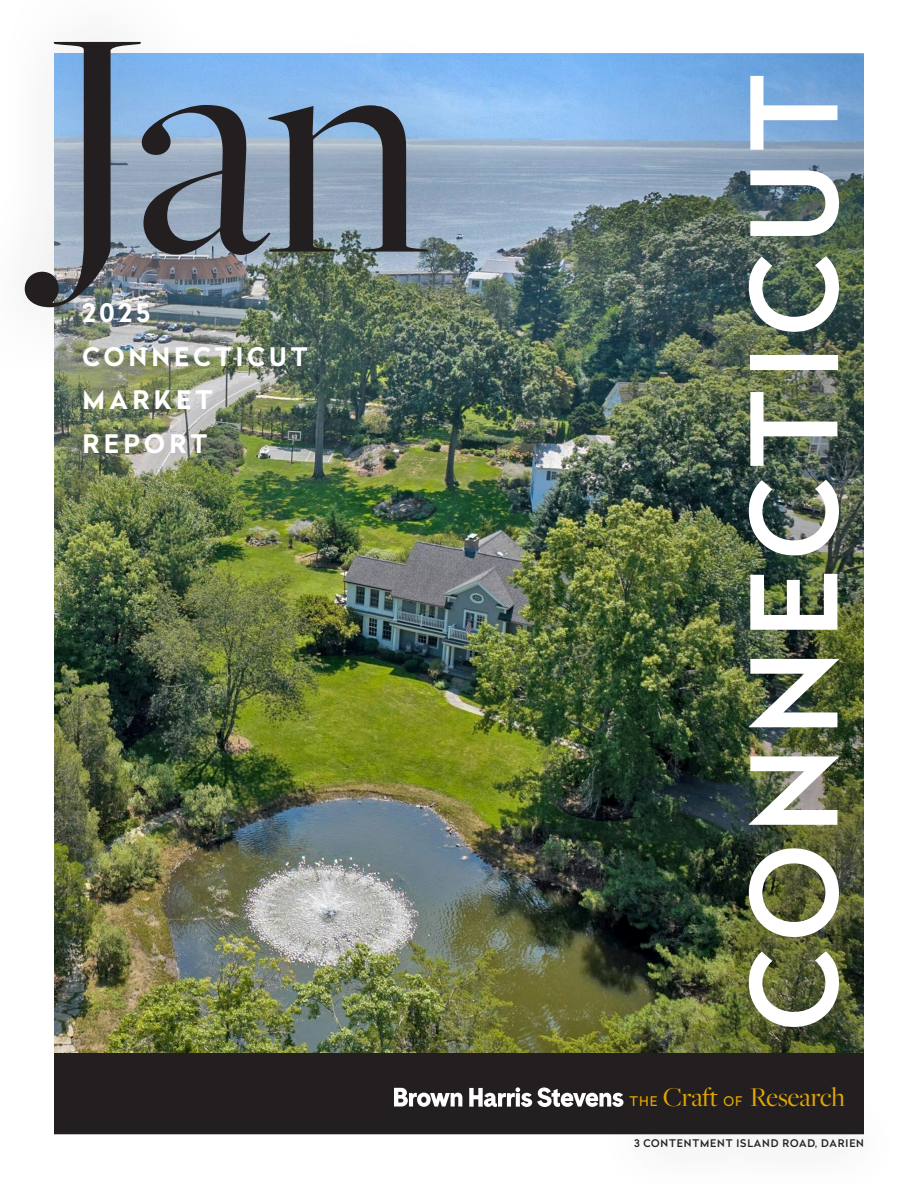
<style>
.page{position:relative;width:918px;height:1188px;background:#fff}
.page>*{position:absolute;margin:0;border:0;box-sizing:border-box;transform-origin:0 0}
.t1{font:335.4px "Freight Big Pro";color:#231f20}
.t2{font:500 118.5px "Radikal";letter-spacing:.09em;color:#fff}
.t3{font:28.2px "Freight Big Pro";letter-spacing:-.01em;color:#e5a800}
.t4{font:700 25.5px "Radikal";letter-spacing:.16em;color:#fff}
.t5{font:500 10.5px "Radikal";letter-spacing:.08em;color:#231f20}
.s1{font-family:"Radikal";font-size:13.2px}
</style>
<div class="page">
<img style="left:54px;top:718px;width:526px;height:334px">
<img style="left:54px;top:53px;width:810px;height:665px">
<img style="left:580px;top:54px;width:284px;height:998px">
<svg style="left:54px;top:1052px;width:810px;height:83px"></svg>
<div style="left:54px;top:1053px;width:810px;height:81px;background:#231f20"></div>
<svg style="left:394px;top:1088px;width:68px;height:19px"></svg>
<svg style="left:469px;top:1087px;width:154px;height:20px"></svg>
<div style="left:599px;top:1095px;width:302px;height:93px;background:#231f20;opacity:.75"></div>
<div style="left:0;top:0;width:493px;height:388px;background:#231f20;opacity:.29"></div>
<p class="t1" style="left:46px;top:-73px;width:384px">Jan</p>
<p class="t4" style="left:82px;top:294px;width:69px">2025</p>
<p class="t4" style="left:83px;top:338px;width:227px">CONNECTICUT</p>
<p class="t4" style="left:83px;top:381px;width:131px">MARKET</p>
<p class="t4" style="left:83px;top:425px;width:126px">REPORT</p>
<p class="t2" style="left:709px;top:1031px;width:958px;rotate:-90deg">CONNECTICUT</p>
<p class="t3" style="left:630px;top:1078px;width:217px"><span class="s1">THE</span> Craft <span class="s1">OF</span> Research</p>
<p class="t5" style="left:634px;top:1136px;width:231px">3 CONTENTMENT ISLAND ROAD, DARIEN</p>
</div>
